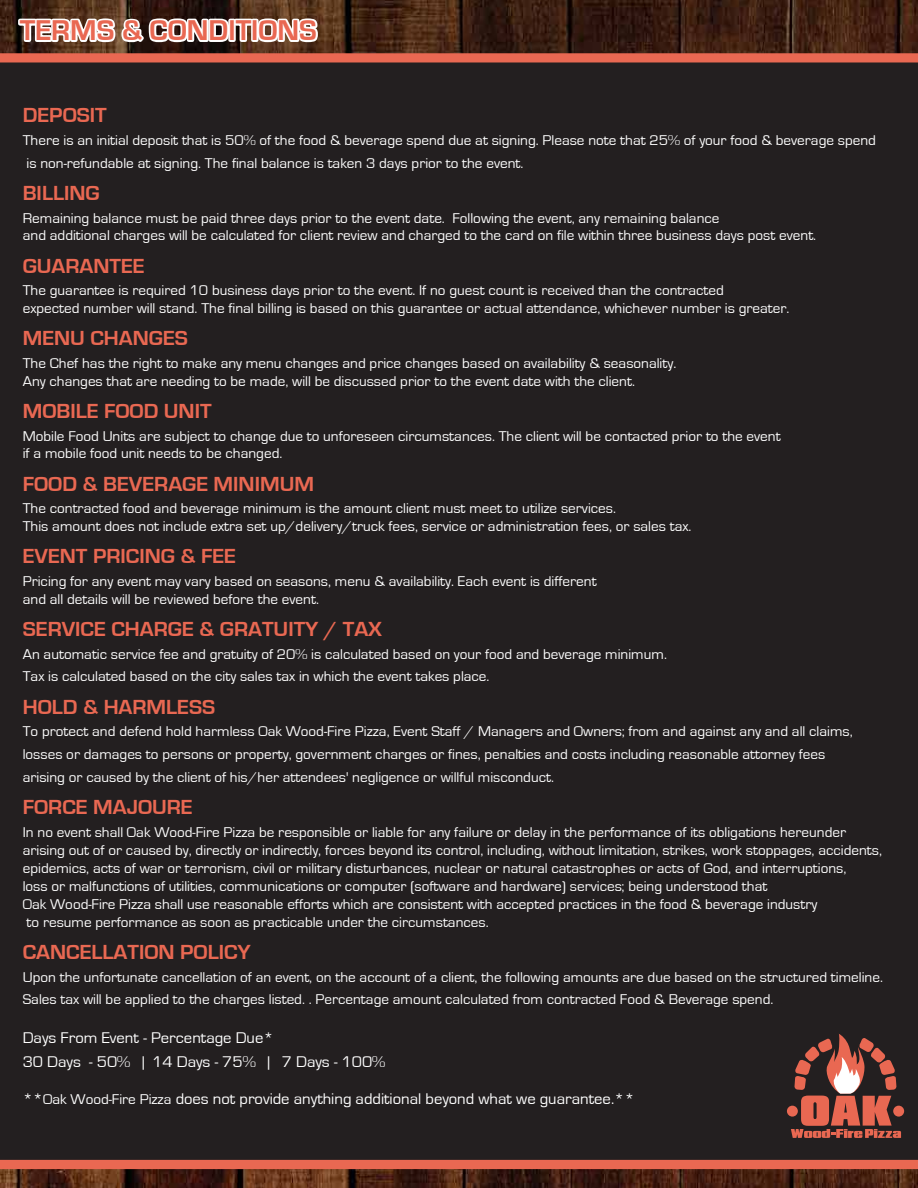
<style>
.page{position:relative;width:918px;height:1188px;background:#fff}
.page>*{position:absolute;margin:0;border:0;box-sizing:border-box;transform-origin:0 0}
.t1{font:700 29.55px "Eurostile";color:#e96852}
.t2{font:700 21px "Eurostile";color:#e96852;scale:1.04 1}
.t3{font:15.9px/24.3px "Eurostile";color:#fff;scale:1.04 1}
.t4{font:14.55px/17.9px "Eurostile";color:#fff;scale:1.04 1}
.s1{font-size:14.55px}
</style>
<div class="page">
<img style="left:0;top:0;width:918px;height:1188px">
<div style="left:0;top:53px;width:918px;height:1116px;background:#231f20"></div>
<svg style="left:791px;top:1034px;width:110px;height:104px;background:#81483f"></svg>
<div style="left:893px;top:1106px;width:11px;height:11px;background:#e96852;border-radius:50%"></div>
<div style="left:787px;top:1106px;width:11px;height:11px;background:#e96852;border-radius:50%"></div>
<svg style="left:16px;top:16px;width:305px;height:29px"></svg>
<h1 class="t1" style="left:20px;top:14px;width:299px">TERMS &amp; CONDITIONS</h1>
<h2 class="t2" style="left:23px;top:104px;width:82px">DEPOSIT</h2>
<p class="t4" style="left:23px;top:129px;width:822px;line-height:22.6px">There is an initial deposit that is 50% of the food &amp; beverage spend due at signing. Please note that 25% of your food &amp; beverage spend is non-refundable at signing. The final balance is taken 3 days prior to the event.</p>
<h2 class="t2" style="left:23px;top:181px;width:75px">BILLING</h2>
<p class="t4" style="left:23px;top:209px;width:764px">Remaining balance must be paid three days prior to the event date. Following the event, any remaining balance<br>and additional charges will be calculated for client review and charged to the card on file within three business days post event.</p>
<h2 class="t2" style="left:23px;top:254px;width:119px">GUARANTEE</h2>
<p class="t4" style="left:23px;top:282px;width:739px">The guarantee is required 10 business days prior to the event. If no guest count is received than the contracted<br>expected number will stand. The final billing is based on this guarantee or actual attendance, whichever number is greater.</p>
<h2 class="t2" style="left:23px;top:327px;width:160px">MENU CHANGES</h2>
<p class="t4" style="left:23px;top:355px;width:630px">The Chef has the right to make any menu changes and price changes based on availability &amp; seasonality.<br>Any changes that are needing to be made, will be discussed prior to the event date with the client.</p>
<h2 class="t2" style="left:23px;top:400px;width:183px">MOBILE FOOD UNIT</h2>
<p class="t4" style="left:23px;top:427px;width:730px">Mobile Food Units are subject to change due to unforeseen circumstances. The client will be contacted prior to the event if a mobile food unit needs to be changed.</p>
<h2 class="t2" style="left:23px;top:472px;width:281px">FOOD &amp; BEVERAGE MINIMUM</h2>
<p class="t4" style="left:23px;top:500px;width:645px">The contracted food and beverage minimum is the amount client must meet to utilize services.<br>This amount does not include extra set up/delivery/truck fees, service or administration fees, or sales tax.</p>
<h2 class="t2" style="left:23px;top:545px;width:207px">EVENT PRICING &amp; FEE</h2>
<p class="t4" style="left:23px;top:573px;width:553px">Pricing for any event may vary based on seasons, menu &amp; availability. Each event is different and all details will be reviewed before the event.</p>
<h2 class="t2" style="left:23px;top:618px;width:347px">SERVICE CHARGE &amp; GRATUITY / TAX</h2>
<p class="t4" style="left:23px;top:643px;width:621px;line-height:22.6px">An automatic service fee and gratuity of 20% is calculated based on your food and beverage minimum.<br>Tax is calculated based on the city sales tax in which the event takes place.</p>
<h2 class="t2" style="left:23px;top:695px;width:187px">HOLD &amp; HARMLESS</h2>
<p class="t4" style="left:23px;top:721px;width:800px;line-height:22.6px">To protect and defend hold harmless Oak Wood-Fire Pizza, Event Staff / Managers and Owners; from and against any and all claims, losses or damages to persons or property, government charges or fines, penalties and costs including reasonable attorney fees arising or caused by the client of his/her attendees' negligence or willful misconduct.</p>
<h2 class="t2" style="left:23px;top:796px;width:165px">FORCE MAJOURE</h2>
<p class="t4" style="left:23px;top:823px;width:828px">In no event shall Oak Wood-Fire Pizza be responsible or liable for any failure or delay in the performance of its obligations hereunder arising out of or caused by, directly or indirectly, forces beyond its control, including, without limitation, strikes, work stoppages, accidents, epidemics, acts of war or terrorism, civil or military disturbances, nuclear or natural catastrophes or acts of God, and interruptions,<br>loss or malfunctions of utilities, communications or computer (software and hardware) services; being understood that<br>Oak Wood-Fire Pizza shall use reasonable efforts which are consistent with accepted practices in the food &amp; beverage industry<br>to resume performance as soon as practicable under the circumstances.</p>
<h2 class="t2" style="left:23px;top:941px;width:221px">CANCELLATION POLICY</h2>
<p class="t4" style="left:23px;top:966px;width:829px;line-height:22.6px">Upon the unfortunate cancellation of an event, on the account of a client, the following amounts are due based on the structured timeline.<br>Sales tax will be applied to the charges listed. . Percentage amount calculated from contracted Food &amp; Beverage spend.</p>
<p class="t3" style="left:23px;top:1026px;width:350px">Days From Event - Percentage Due*<br>30 Days - 50% | 14 Days - 75% | 7 Days - 100%</p>
<p class="t3" style="left:23px;top:1087px;width:590px">**<span class="s1">Oak Wood-Fire Pizza</span> does not provide anything additional beyond what we guarantee.**</p>
</div>
